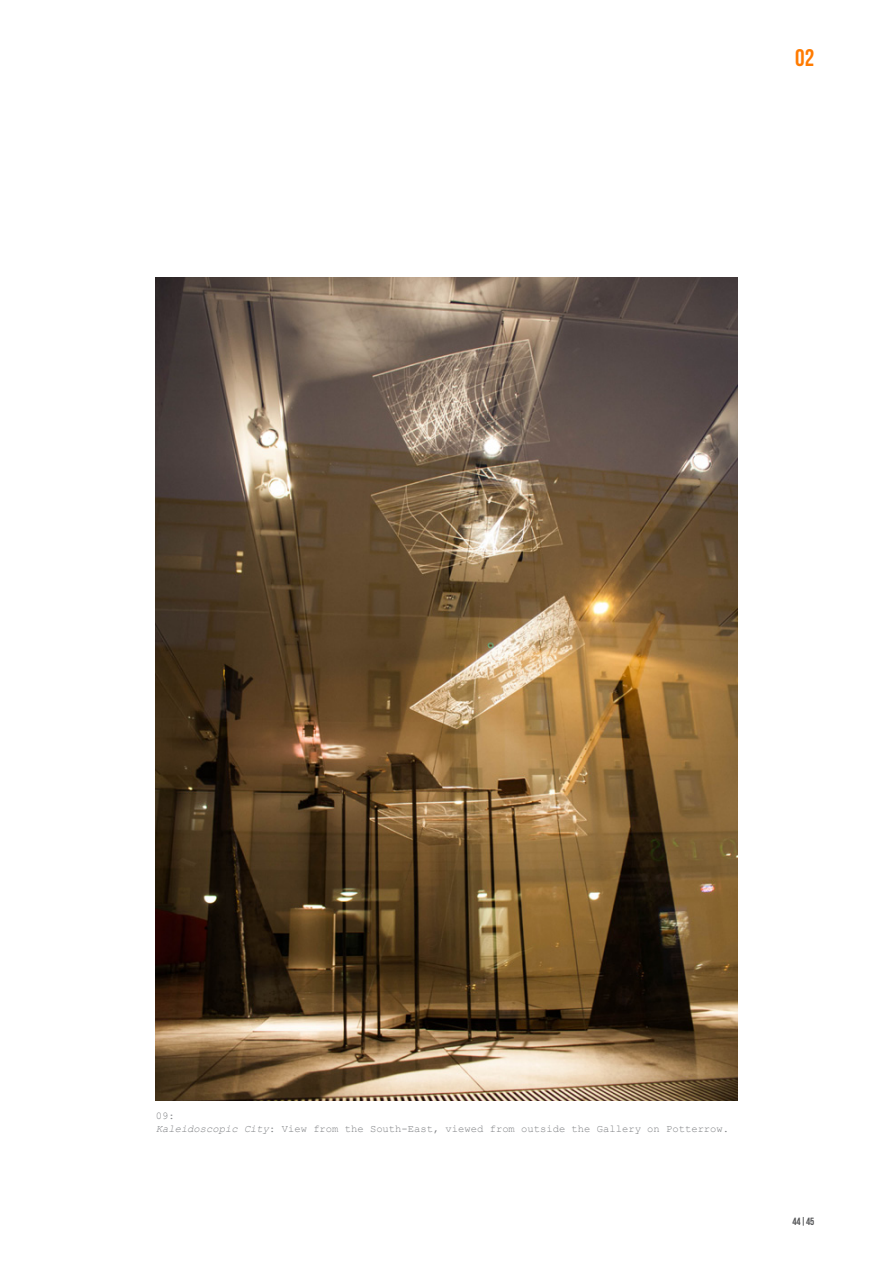
<style>
.page{position:relative;width:893px;height:1263px;background:#fff}
.page>*{position:absolute;margin:0;border:0;box-sizing:border-box;transform-origin:0 0}
.t1{font:24px "Bebas Neue";color:#ff7b00}
.t2{font:10.5px/12.6px "Courier New";color:#808285}
.t3{font:10.5px "Bebas Neue";color:#57585a}
.s1{font-style:italic}
</style>
<div class="page">
<img style="left:156px;top:277px;width:581px;height:823px">
<h1 class="t1" style="left:795px;top:45px;width:21px">02</h1>
<p class="t2" style="left:156px;top:1109px;width:575px">09:<br><span class="s1">Kaleidoscopic City</span>: View from the South-East, viewed from outside the Gallery on Potterrow.</p>
<p class="t3" style="left:792px;top:1215px;width:23px">44|45</p>
</div>
